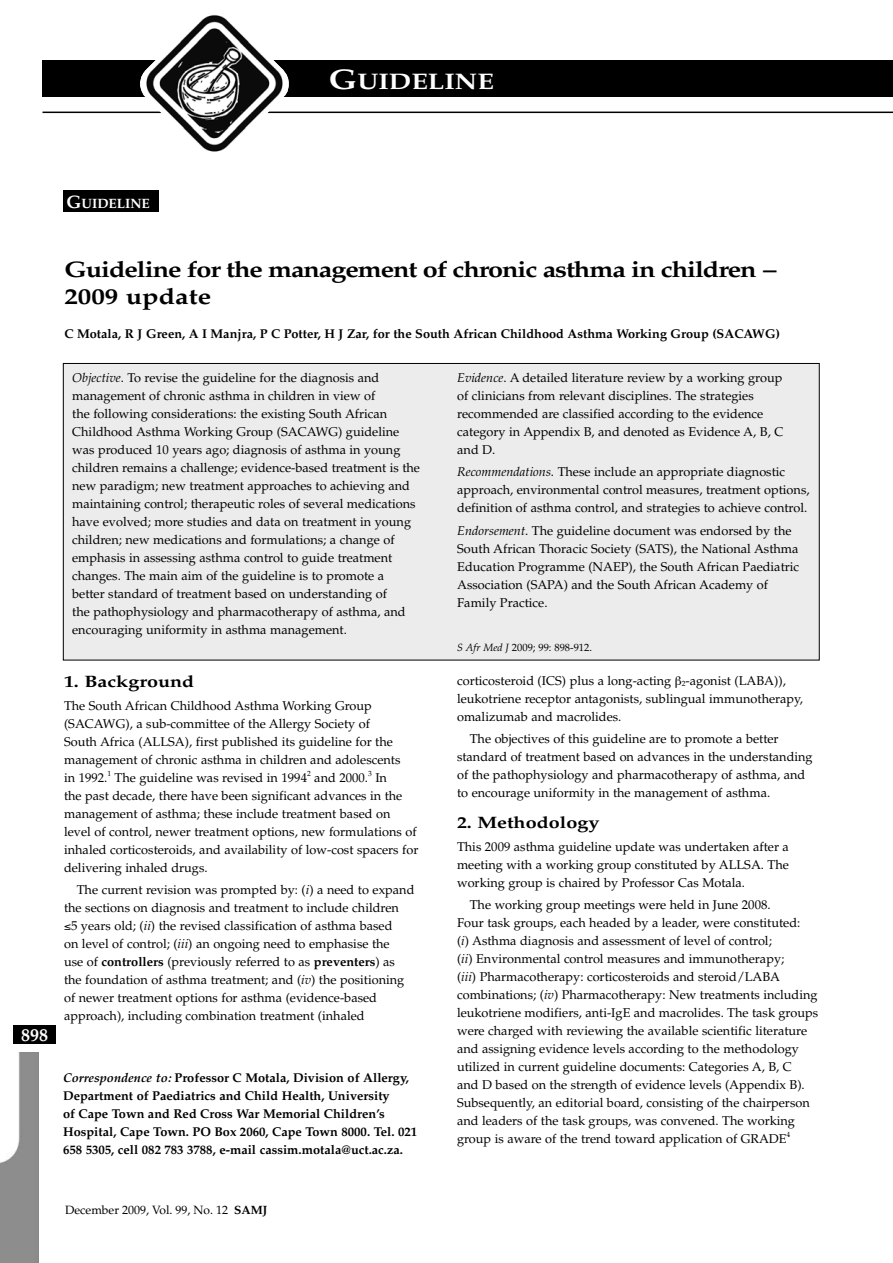
<style>
.page{position:relative;width:893px;height:1263px;background:#fff}
.page>*{position:absolute;margin:0;border:0;box-sizing:border-box;transform-origin:0 0}
.t1{font:700 22.5px/27px "Palatino";letter-spacing:-.04em;color:#000;scale:1.2 1}
.t2{font:700 22.5px "Palatino";color:#fff;scale:1.2 1}
.t3{font:700 18px "Palatino";color:#fff}
.t4{font:700 16.5px "Palatino";color:#000;scale:1.2 1}
.t5{font:700 13.5px "Palatino";color:#fff}
.t6{font:12.75px/18px "Palatino";color:#000}
.t7{font:700 12.75px/18px "Palatino";color:#000}
.t8{font:12px "Palatino";color:#000}
.t9{font:10.5px "Palatino";color:#000}
.s1{font-size:28.5px}
.s2{font-size:18px}
.s3{font-style:italic}
.s4{font-weight:700}
.s5{font-size:7.5px}
</style>
<div class="page">
<div style="left:14px;top:1024px;width:42px;height:19px;background:#000"></div>
<div style="left:43px;top:60px;width:850px;height:37px;background:#000"></div>
<img style="left:0;top:1052px;width:38px;height:211px">
<hr style="left:43px;top:112px;width:850px;height:1px;background:#000">
<img style="left:139px;top:15px;width:150px;height:137px">
<div style="left:63px;top:191px;width:96px;height:21px;background:#000"></div>
<div style="left:63px;top:363px;width:756px;height:297px;background:#ececed"></div>
<h1 class="t2" style="left:329px;top:68px;width:139px"><span class="s1">G</span>UIDELINE</h1>
<p class="t5" style="left:67px;top:195px;width:85px"><span class="s2">G</span>UIDELINE</p>
<h2 class="t3" style="left:21px;top:1024px;width:28px">898</h2>
<h1 class="t1" style="left:64px;top:256px;width:595px">Guideline for the management of chronic asthma in children –<br>2009 update</h1>
<p class="t7" style="left:64px;top:325px;width:717px">C Motala, R J Green, A I Manjra, P C Potter, H J Zar, for the South African Childhood Asthma Working Group (SACAWG)</p>
<p class="t6" style="left:72px;top:369px;width:349px"><span class="s3">Objective</span>. To revise the guideline for the diagnosis and management of chronic asthma in children in view of<br>the following considerations: the existing South African Childhood Asthma Working Group (SACAWG) guideline was produced 10 years ago; diagnosis of asthma in young children remains a challenge; evidence-based treatment is the new paradigm; new treatment approaches to achieving and maintaining control; therapeutic roles of several medications have evolved; more studies and data on treatment in young children; new medications and formulations; a change of emphasis in assessing asthma control to guide treatment changes. The main aim of the guideline is to promote a<br>better standard of treatment based on understanding of<br>the pathophysiology and pharmacotherapy of asthma, and encouraging uniformity in asthma management.</p>
<p class="t6" style="left:457px;top:369px;width:328px"><span class="s3">Evidence</span>. A detailed literature review by a working group of clinicians from relevant disciplines. The strategies recommended are classified according to the evidence category in Appendix B, and denoted as Evidence A, B, C and D.</p>
<p class="t6" style="left:457px;top:463px;width:354px"><span class="s3">Recommendations</span>. These include an appropriate diagnostic approach, environmental control measures, treatment options, definition of asthma control, and strategies to achieve control.</p>
<p class="t6" style="left:457px;top:521px;width:343px"><span class="s3">Endorsement</span>. The guideline document was endorsed by the South African Thoracic Society (SATS), the National Asthma Education Programme (NAEP), the South African Paediatric Association (SAPA) and the South African Academy of Family Practice.</p>
<p class="t9" style="left:457px;top:641px;width:136px"><span class="s3">S Afr Med J</span> 2009; 99: 898-912.</p>
<p class="t4" style="left:64px;top:672px;width:110px">1. Background</p>
<p class="t6" style="left:64px;top:697px;width:356px">The South African Childhood Asthma Working Group (SACAWG), a sub-committee of the Allergy Society of<br>South Africa (ALLSA), first published its guideline for the management of chronic asthma in children and adolescents<br>in 1992.<sup>1</sup> The guideline was revised in 1994<sup>2</sup> and 2000.<sup>3</sup> In<br>the past decade, there have been significant advances in the management of asthma; these include treatment based on level of control, newer treatment options, new formulations of inhaled corticosteroids, and availability of low-cost spacers for delivering inhaled drugs.</p>
<p class="t6" style="left:64px;top:881px;width:352px;text-indent:13px">The current revision was prompted by: (<span class="s3">i</span>) a need to expand the sections on diagnosis and treatment to include children ≤5 years old; (<span class="s3">ii</span>) the revised classification of asthma based<br>on level of control; (<span class="s3">iii</span>) an ongoing need to emphasise the<br>use of <span class="s4">controllers</span> (previously referred to as <span class="s4">preventers</span>) as the foundation of asthma treatment; and (<span class="s3">iv</span>) the positioning of newer treatment options for asthma (evidence-based approach), including combination treatment (inhaled</p>
<p class="t7" style="left:63px;top:1069px;width:356px"><span class="s3">Correspondence to:</span> Professor C Motala, Division of Allergy, Department of Paediatrics and Child Health, University<br>of Cape Town and Red Cross War Memorial Children’s Hospital, Cape Town. PO Box 2060, Cape Town 8000. Tel. 021<br>658 5305, cell 082 783 3788, e-mail cassim.motala@uct.ac.za.</p>
<p class="t6" style="left:457px;top:672px;width:348px">corticosteroid (ICS) plus a long-acting <span class="s5">2</span>-agonist (LABA)), leukotriene receptor antagonists, sublingual immunotherapy, omalizumab and macrolides.</p>
<p class="t6" style="left:457px;top:730px;width:357px;text-indent:13px">The objectives of this guideline are to promote a better standard of treatment based on advances in the understanding of the pathophysiology and pharmacotherapy of asthma, and to encourage uniformity in the management of asthma.</p>
<p class="t4" style="left:457px;top:813px;width:120px">2. Methodology</p>
<p class="t6" style="left:457px;top:837px;width:333px;text-align:justify">This 2009 asthma guideline update was undertaken after a meeting with a working group constituted by ALLSA. The working group is chaired by Professor Cas Motala.</p>
<p class="t6" style="left:457px;top:896px;width:363px;text-indent:13px">The working group meetings were held in June 2008.<br>Four task groups, each headed by a leader, were constituted:<br>(<span class="s3">i</span>) Asthma diagnosis and assessment of level of control;<br>(<span class="s3">ii</span>) Environmental control measures and immunotherapy;<br>(<span class="s3">iii</span>) Pharmacotherapy: corticosteroids and steroid/LABA combinations; (<span class="s3">iv</span>) Pharmacotherapy: New treatments including leukotriene modifiers, anti-IgE and macrolides. The task groups were charged with reviewing the available scientific literature and assigning evidence levels according to the methodology utilized in current guideline documents: Categories A, B, C<br>and D based on the strength of evidence levels (Appendix B).<br>Subsequently, an editorial board, consisting of the chairperson and leaders of the task groups, was convened. The working group is aware of the trend toward application of GRADE<sup>4</sup></p>
<p class="t8" style="left:65px;top:1203px;width:204px">December 2009, Vol. 99, No. 12 <span class="s4">SAMJ</span></p>
</div>
